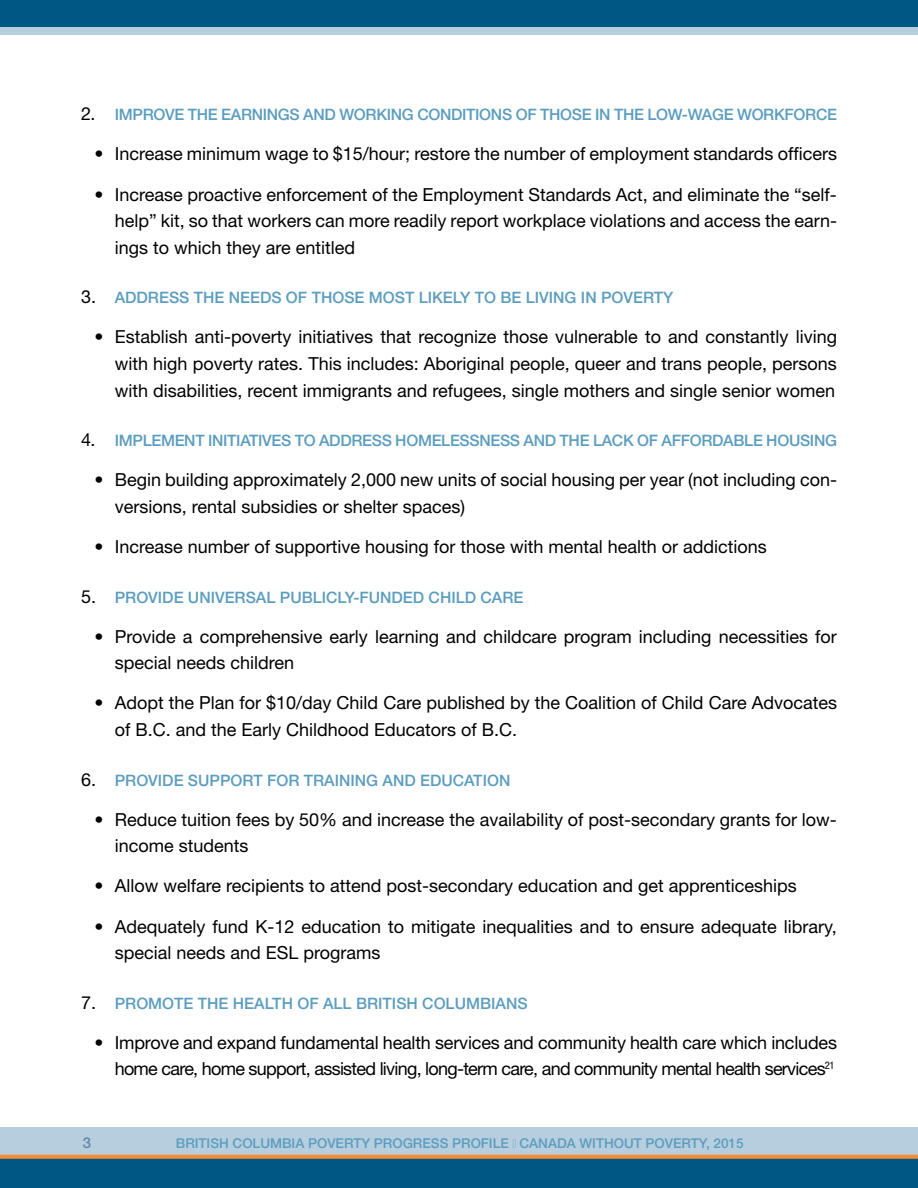
<style>
.page{position:relative;width:918px;height:1188px;background:#fff}
.page>*{position:absolute;margin:0;border:0;box-sizing:border-box;transform-origin:0 0}
.t1{font:18px/26.5px "Helvetica Neue";color:#000}
.t2{font:18px/26.5px "Helvetica Neue";letter-spacing:-.03em;color:#000;text-align:right}
.t3{font:500 15.75px "Helvetica Neue";color:#5b9dbf}
.t4{font:500 15.75px "Helvetica Neue";letter-spacing:-.02em;color:#5b9dbf}
.t5{font:500 15px "Helvetica Neue";color:#6785a8}
.t6{font:500 13.5px "Helvetica Neue";color:#5b9dbf}
.s1{font-weight:400;font-size:18px;color:#000}
.s2{font-family:"Arial Narrow";font-weight:400}
</style>
<div class="page">
<div style="left:0;top:1128px;width:918px;height:35px;background:#b7cedf"></div>
<div style="left:0;top:5px;width:918px;height:30px;background:#b7cedf"></div>
<div style="left:0;top:1155px;width:918px;height:33px;background:#005783"></div>
<div style="left:0;top:0;width:918px;height:27px;background:#005783"></div>
<svg style="left:0;top:1155px;width:918px;height:4px;fill:#f68932"></svg>
<p class="t4" style="left:81px;top:105px;width:758px"><span class="s1">2.</span> IMPROVE THE EARNINGS AND WORKING CONDITIONS OF THOSE IN THE LOW-WAGE WORKFORCE</p>
<p class="t1" style="left:94px;top:140px;width:744px">• Increase minimum wage to $15/hour; restore the number of employment standards officers</p>
<p class="t1" style="left:115px;top:181px;width:724px;text-align:justify;text-indent:-20px">• Increase proactive enforcement of the Employment Standards Act, and eliminate the “self&shy;help” kit, so that workers can more readily report workplace violations and access the earn&shy;ings to which they are entitled</p>
<p class="t3" style="left:81px;top:288px;width:594px"><span class="s1">3.</span> ADDRESS THE NEEDS OF THOSE MOST LIKELY TO BE LIVING IN POVERTY</p>
<p class="t1" style="left:115px;top:323px;width:724px;text-align:justify;text-indent:-20px">• Establish anti-poverty initiatives that recognize those vulnerable to and constantly living with high poverty rates. This includes: Aboriginal people, queer and trans people, persons with disabilities, recent immigrants and refugees, single mothers and single senior women</p>
<p class="t4" style="left:81px;top:431px;width:758px"><span class="s1">4.</span> IMPLEMENT INITIATIVES TO ADDRESS HOMELESSNESS AND THE LACK OF AFFORDABLE HOUSING</p>
<p class="t1" style="left:115px;top:466px;width:724px;text-indent:-20px">• Begin building approximately 2,000 new units of social housing per year (not including con&shy;versions, rental subsidies or shelter spaces)</p>
<p class="t1" style="left:94px;top:533px;width:674px">• Increase number of supportive housing for those with mental health or addictions</p>
<p class="t3" style="left:81px;top:588px;width:444px"><span class="s1">5.</span> PROVIDE UNIVERSAL PUBLICLY-FUNDED CHILD CARE</p>
<p class="t1" style="left:115px;top:623px;width:724px;text-indent:-20px">• Provide a comprehensive early learning and childcare program including necessities for special needs children</p>
<p class="t1" style="left:115px;top:689px;width:724px;text-indent:-20px">• Adopt the Plan for $10/day Child Care published by the Coalition of Child Care Advocates of B.C. and the Early Childhood Educators of B.C.</p>
<p class="t3" style="left:81px;top:771px;width:431px"><span class="s1">6.</span> PROVIDE SUPPORT FOR TRAINING AND EDUCATION</p>
<p class="t1" style="left:115px;top:806px;width:724px;text-indent:-20px">• Reduce tuition fees by 50% and increase the availability of post-secondary grants for low&shy;income students</p>
<p class="t1" style="left:94px;top:872px;width:704px">• Allow welfare recipients to attend post-secondary education and get apprenticeships</p>
<p class="t1" style="left:115px;top:913px;width:724px;text-indent:-20px">• Adequately fund K-12 education to mitigate inequalities and to ensure adequate library, special needs and ESL programs</p>
<p class="t3" style="left:81px;top:994px;width:448px"><span class="s1">7.</span> PROMOTE THE HEALTH OF ALL BRITISH COLUMBIANS</p>
<p class="t2" style="left:94px;top:1029px;width:744px">• Improve and expand fundamental health services and community health care which includes home care, home support, assisted living, long-term care, and community mental health services<sup>21</sup></p>
<p class="t5" style="left:83px;top:1134px;width:10px">3</p>
<p class="t6" style="left:176px;top:1135px;width:569px">BRITISH COLUMBIA POVERTY PROGRESS PROFILE <span class="s2">▪</span> CANADA WITHOUT POVERTY, 2015</p>
</div>
